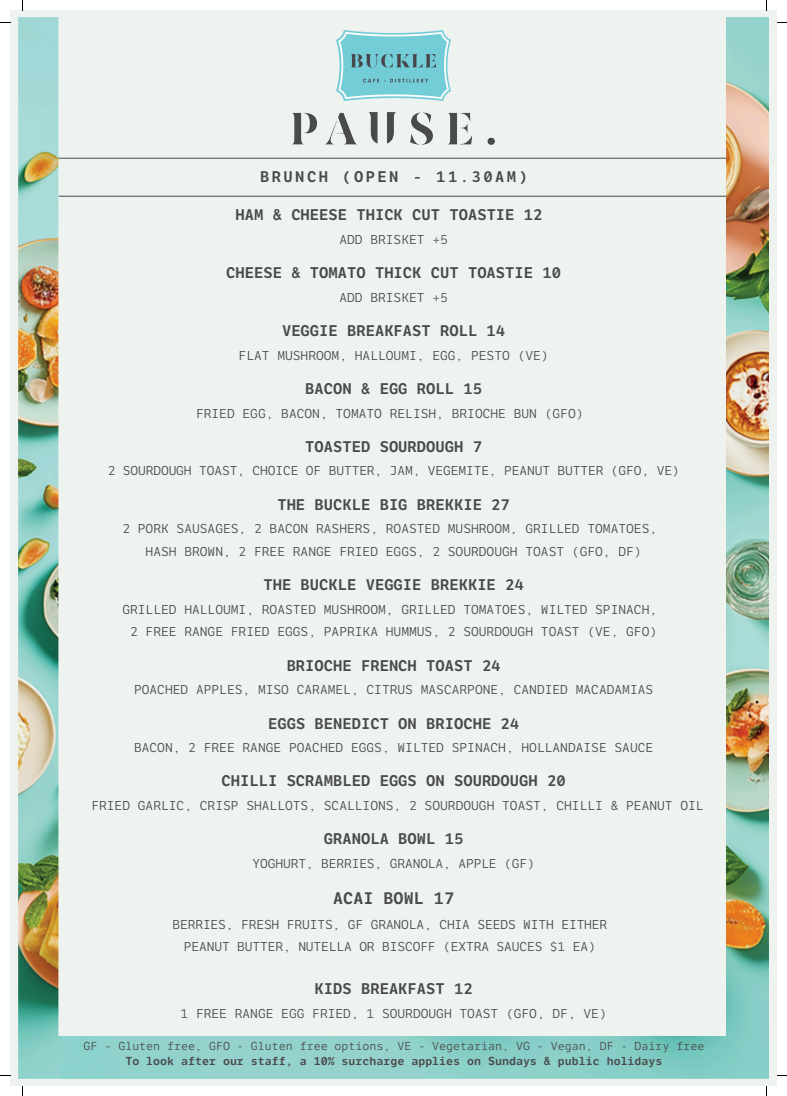
<style>
.page{position:relative;width:787px;height:1096px;background:#fff}
.page>*{position:absolute;margin:0;border:0;box-sizing:border-box;transform-origin:0 0}
.t1{font:600 16.25px "LFT Etica Mono";color:#494a4b}
.t2{font:600 15px "LFT Etica Mono";color:#494a4b}
.t3{font:600 15px "LFT Etica Mono";letter-spacing:.165em;color:#494a4b}
.t4{font:12.5px/22.5px "LFT Etica Mono";color:#494a4b}
.t5{font:11.25px "LFT Etica Mono";color:#494a4b}
.t6{font:600 11.25px "LFT Etica Mono";color:#494a4b}
</style>
<div class="page">
<div style="left:10px;top:10px;width:767px;height:1076px;background:#eff3f0"></div>
<img style="left:19px;top:18px;width:750px;height:1060px">
<h3 class="t3" style="left:260px;top:167px;width:269px">BRUNCH (OPEN - 11.30AM)</h3>
<p class="t2" style="left:236px;top:205px;width:308px">HAM &amp; CHEESE THICK CUT TOASTIE 12</p>
<p class="t4" style="left:339px;top:228px;width:110px">ADD BRISKET +5</p>
<p class="t2" style="left:226px;top:263px;width:336px">CHEESE &amp; TOMATO THICK CUT TOASTIE 10</p>
<p class="t4" style="left:339px;top:286px;width:110px">ADD BRISKET +5</p>
<p class="t2" style="left:282px;top:321px;width:225px">VEGGIE BREAKFAST ROLL 14</p>
<p class="t4" style="left:239px;top:344px;width:311px">FLAT MUSHROOM, HALLOUMI, EGG, PESTO (VE)</p>
<p class="t2" style="left:305px;top:379px;width:178px">BACON &amp; EGG ROLL 15</p>
<p class="t4" style="left:196px;top:402px;width:389px">FRIED EGG, BACON, TOMATO RELISH, BRIOCHE BUN (GFO)</p>
<h1 class="t2" style="left:305px;top:437px;width:178px">TOASTED SOURDOUGH 7</h1>
<h1 class="t4" style="left:108px;top:459px;width:573px">2 SOURDOUGH TOAST, CHOICE OF BUTTER, JAM, VEGEMITE, PEANUT BUTTER (GFO, VE)</h1>
<p class="t2" style="left:277px;top:495px;width:234px">THE BUCKLE BIG BREKKIE 27</p>
<p class="t4" style="left:146px;top:517px;width:513px;text-indent:-23px">2 PORK SAUSAGES, 2 BACON RASHERS, ROASTED MUSHROOM, GRILLED TOMATOES,<br>HASH BROWN, 2 FREE RANGE FRIED EGGS, 2 SOURDOUGH TOAST (GFO, DF)</p>
<h2 class="t2" style="left:263px;top:575px;width:262px">THE BUCKLE VEGGIE BREKKIE 24</h2>
<h2 class="t4" style="left:122px;top:598px;width:536px;text-align:right">GRILLED HALLOUMI, ROASTED MUSHROOM, GRILLED TOMATOES, WILTED SPINACH,<br>2 FREE RANGE FRIED EGGS, PAPRIKA HUMMUS, 2 SOURDOUGH TOAST (VE, GFO)</h2>
<h2 class="t2" style="left:287px;top:656px;width:215px">BRIOCHE FRENCH TOAST 24</h2>
<h2 class="t4" style="left:134px;top:678px;width:521px">POACHED APPLES, MISO CARAMEL, CITRUS MASCARPONE, CANDIED MACADAMIAS</h2>
<h3 class="t2" style="left:268px;top:714px;width:253px">EGGS BENEDICT ON BRIOCHE 24</h3>
<h3 class="t4" style="left:134px;top:736px;width:521px">BACON, 2 FREE RANGE POACHED EGGS, WILTED SPINACH, HOLLANDAISE SAUCE</h3>
<h3 class="t2" style="left:222px;top:771px;width:346px">CHILLI SCRAMBLED EGGS ON SOURDOUGH 20</h3>
<h3 class="t4" style="left:91px;top:794px;width:614px">FRIED GARLIC, CRISP SHALLOTS, SCALLIONS, 2 SOURDOUGH TOAST, CHILLI &amp; PEANUT OIL</h3>
<h3 class="t2" style="left:324px;top:829px;width:141px">GRANOLA BOWL 15</h3>
<h3 class="t4" style="left:253px;top:852px;width:284px">YOGHURT, BERRIES, GRANOLA, APPLE (GF)</h3>
<h3 class="t1" style="left:333px;top:888px;width:122px">ACAI BOWL 17</h3>
<h3 class="t4" style="left:172px;top:912px;width:436px;text-align:center">BERRIES, FRESH FRUITS, GF GRANOLA, CHIA SEEDS WITH EITHER<br>PEANUT BUTTER, NUTELLA OR BISCOFF (EXTRA SAUCES $1 EA)</h3>
<h3 class="t2" style="left:315px;top:979px;width:160px">KIDS BREAKFAST 12</h3>
<h3 class="t4" style="left:180px;top:1002px;width:428px">1 FREE RANGE EGG FRIED, 1 SOURDOUGH TOAST (GFO, DF, VE)</h3>
<h3 class="t5" style="left:84px;top:1039px;width:622px">GF - Gluten free, GFO - Gluten free options, VE - Vegetarian, VG - Vegan, DF - Dairy free</h3>
<h3 class="t6" style="left:125px;top:1054px;width:539px">To look after our staff, a 10% surcharge applies on Sundays &amp; public holidays</h3>
</div>
